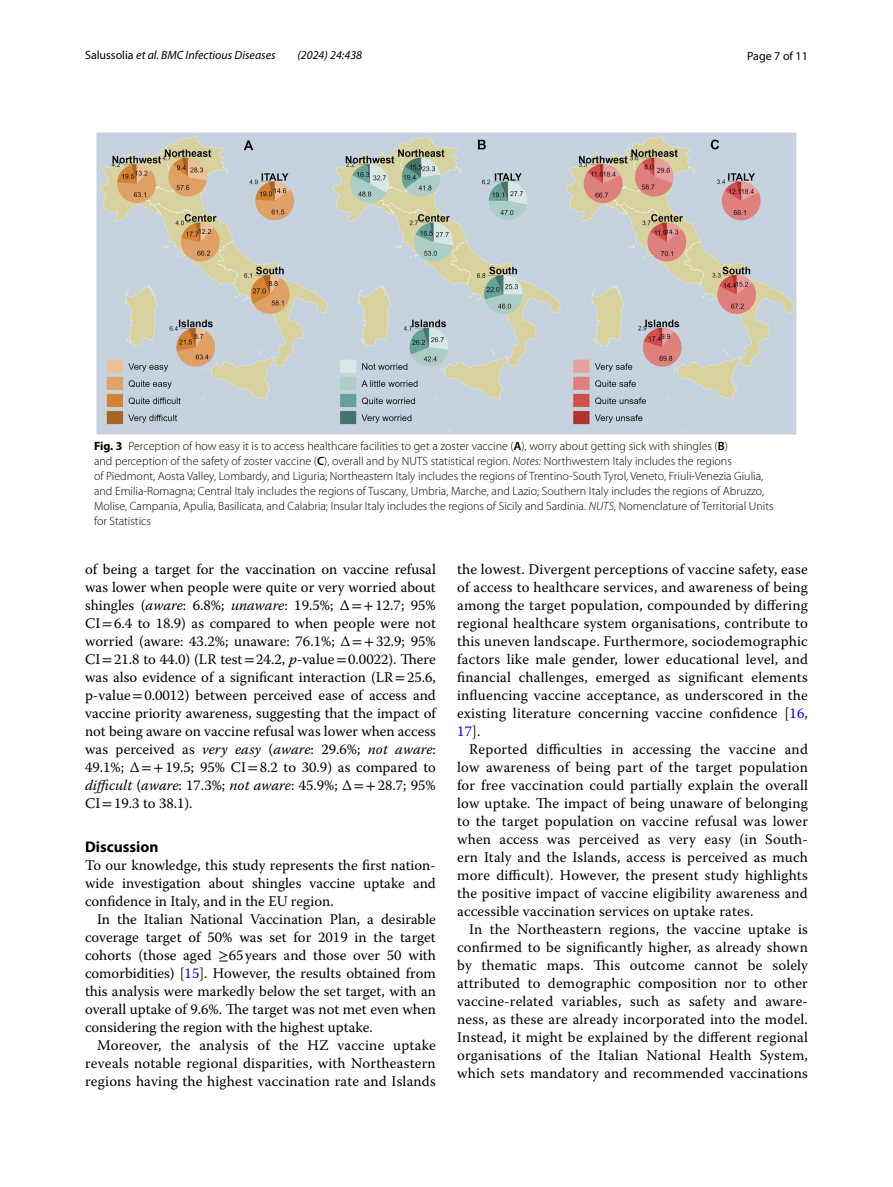
<style>
.page{position:relative;width:893px;height:1187px;background:#fff}
.page>*{position:absolute;margin:0;border:0;box-sizing:border-box;transform-origin:0 0}
.t1{font:700 15.45px "Myriad Pro";color:#000}
.t2{font:14.7px/18px "Warnock Pro";letter-spacing:.01em;color:#000;text-align:justify}
.t3{font:300 12px/15px "Myriad Pro";color:#000}
.t4{font:italic 12px "Myriad Pro";color:#000}
.t5{font:12px "Myriad Pro";color:#000}
.s1{font-style:normal}
.s2{font-weight:700}
.s3{font-weight:600}
.s4{font-style:italic}
.s5{font-family:"STIX"}
.s6{color:#00f}
</style>
<div class="page">
<img style="left:96px;top:133px;width:701px;height:301px">
<p class="t4" style="left:85px;top:48px;width:192px"><span class="s1">Salussolia</span> et al. BMC Infectious Diseases</p>
<p class="t4" style="left:298px;top:48px;width:66px">(2024) 24:438</p>
<p class="t5" style="left:747px;top:48px;width:62px">Page 7 of 11</p>
<p class="t3" style="left:94px;top:438px;width:681px"><span class="s2">Fig. 3</span> Perception of how easy it is to access healthcare facilities to get a zoster vaccine (<span class="s3">A</span>), worry about getting sick with shingles (<span class="s3">B</span>)<br>and perception of the safety of zoster vaccine (<span class="s3">C</span>), overall and by NUTS statistical region. <span class="s4">Notes:</span> Northwestern Italy includes the regions<br>of Piedmont, Aosta Valley, Lombardy, and Liguria; Northeastern Italy includes the regions of Trentino-South Tyrol, Veneto, Friuli-Venezia Giulia, and Emilia-Romagna; Central Italy includes the regions of Tuscany, Umbria, Marche, and Lazio; Southern Italy includes the regions of Abruzzo, Molise, Campania, Apulia, Basilicata, and Calabria; Insular Italy includes the regions of Sicily and Sardinia. <span class="s4">NUTS</span>, Nomenclature of Territorial Units for Statistics</p>
<p class="t2" style="left:85px;top:560px;width:352px">of being a target for the vaccination on vaccine refusal was lower when people were quite or very worried about shingles (<span class="s4">aware</span>: 6.8%; <span class="s4">unaware</span>: 19.5%; Δ<span class="s5">=+</span>12.7; 95% CI<span class="s5">=</span>6.4 to 18.9) as compared to when people were not worried (aware: 43.2%; unaware: 76.1%; Δ<span class="s5">=+</span>32.9; 95% CI<span class="s5">=</span>21.8 to 44.0) (LR test<span class="s5">=</span>24.2, <span class="s4">p</span>-value<span class="s5">=</span>0.0022). There was also evidence of a significant interaction (LR<span class="s5">=</span>25.6, p-value<span class="s5">=</span>0.0012) between perceived ease of access and vaccine priority awareness, suggesting that the impact of not being aware on vaccine refusal was lower when access was perceived as <span class="s4">very easy</span> (<span class="s4">aware</span>: 29.6%; <span class="s4">not aware</span>:<br>49.1%; Δ<span class="s5">=+</span>19.5; 95% CI<span class="s5">=</span>8.2 to 30.9) as compared to <span class="s4">difficult</span> (<span class="s4">aware</span>: 17.3%; <span class="s4">not aware</span>: 45.9%; Δ<span class="s5">=+</span>28.7; 95% CI<span class="s5">=</span>19.3 to 38.1).</p>
<p class="t1" style="left:85px;top:836px;width:75px">Discussion</p>
<p class="t2" style="left:85px;top:856px;width:352px">To our knowledge, this study represents the first nation&shy;wide investigation about shingles vaccine uptake and confidence in Italy, and in the EU region.</p>
<p class="t2" style="left:85px;top:910px;width:352px;text-indent:12px">In the Italian National Vaccination Plan, a desirable coverage target of 50% was set for 2019 in the target cohorts (those aged <span class="s5">≥</span>65years and those over 50 with comorbidities) [<span class="s6">15</span>]. However, the results obtained from this analysis were markedly below the set target, with an overall uptake of 9.6%. The target was not met even when considering the region with the highest uptake.</p>
<p class="t2" style="left:85px;top:1036px;width:352px;text-indent:12px">Moreover, the analysis of the HZ vaccine uptake reveals notable regional disparities, with Northeastern regions having the highest vaccination rate and Islands</p>
<p class="t2" style="left:457px;top:560px;width:352px">the lowest. Divergent perceptions of vaccine safety, ease of access to healthcare services, and awareness of being among the target population, compounded by differing regional healthcare system organisations, contribute to this uneven landscape. Furthermore, sociodemographic factors like male gender, lower educational level, and financial challenges, emerged as significant elements influencing vaccine acceptance, as underscored in the existing literature concerning vaccine confidence [<span class="s6">16</span>, <span class="s6">17</span>].</p>
<p class="t2" style="left:457px;top:739px;width:352px;text-indent:12px">Reported difficulties in accessing the vaccine and low awareness of being part of the target population for free vaccination could partially explain the overall low uptake. The impact of being unaware of belonging to the target population on vaccine refusal was lower when access was perceived as very easy (in South&shy;ern Italy and the Islands, access is perceived as much more difficult). However, the present study highlights the positive impact of vaccine eligibility awareness and accessible vaccination services on uptake rates.</p>
<p class="t2" style="left:457px;top:920px;width:352px;text-indent:12px">In the Northeastern regions, the vaccine uptake is confirmed to be significantly higher, as already shown by thematic maps. This outcome cannot be solely attributed to demographic composition nor to other vaccine-related variables, such as safety and aware&shy;ness, as these are already incorporated into the model.<br>Instead, it might be explained by the different regional organisations of the Italian National Health System, which sets mandatory and recommended vaccinations</p>
</div>
